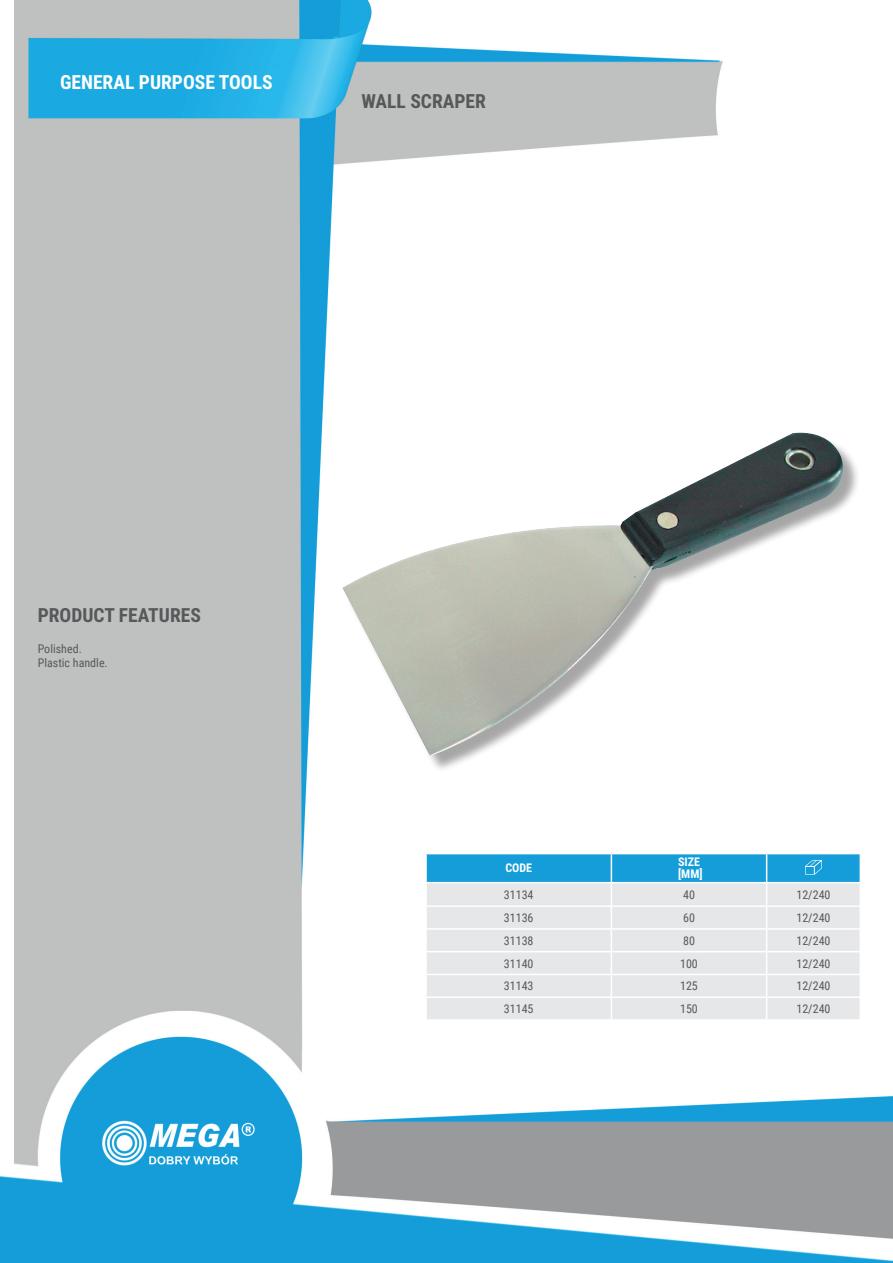
<style>
.page{position:relative;width:893px;height:1263px;background:#fff}
.page>*{position:absolute;margin:0;border:0;box-sizing:border-box;transform-origin:0 0}
.t1{font:700 19.5px "Roboto Condensed";color:#57585a}
.t2{font:700 19.5px "Roboto Condensed";color:#fff}
.t3{font:12px/14.4px "Roboto Condensed";color:#57585a}
.t4{font:700 12px/12px "Roboto Condensed";color:#fff}
</style>
<div class="page">
<img style="left:0;top:0;width:893px;height:1263px">
<div style="left:346px;top:435px;width:514px;height:338px;background:#231f20;opacity:.4"></div>
<img style="left:342px;top:433px;width:501px;height:323px">
<hr style="left:425px;top:854px;width:2px;height:28px;background:#fff">
<hr style="left:425px;top:883px;width:2px;height:22px;background:#fff">
<hr style="left:425px;top:907px;width:2px;height:21px;background:#fff">
<hr style="left:425px;top:930px;width:2px;height:21px;background:#fff">
<hr style="left:425px;top:952px;width:2px;height:22px;background:#fff">
<hr style="left:425px;top:975px;width:2px;height:21px;background:#fff">
<hr style="left:425px;top:998px;width:2px;height:21px;background:#fff">
<hr style="left:425px;top:853px;width:186px;height:1px;background:#fff">
<hr style="left:425px;top:882px;width:186px;height:1px;background:#fff">
<hr style="left:425px;top:905px;width:186px;height:2px;background:#fff">
<hr style="left:425px;top:928px;width:186px;height:2px;background:#fff">
<hr style="left:425px;top:951px;width:186px;height:1px;background:#fff">
<hr style="left:425px;top:974px;width:186px;height:1px;background:#fff">
<hr style="left:425px;top:996px;width:186px;height:2px;background:#fff">
<hr style="left:425px;top:1019px;width:186px;height:2px;background:#fff">
<hr style="left:611px;top:1019px;width:156px;height:2px;background:#fff">
<hr style="left:767px;top:1019px;width:94px;height:2px;background:#fff">
<svg style="left:426px;top:853px;width:435px;height:166px;background:#c5dce7"></svg>
<h1 class="t2" style="left:60px;top:69px;width:214px">GENERAL PURPOSE TOOLS</h1>
<h1 class="t1" style="left:361px;top:88px;width:126px">WALL SCRAPER</h1>
<h1 class="t1" style="left:38px;top:601px;width:165px">PRODUCT FEATURES</h1>
<p class="t3" style="left:38px;top:641px;width:72px">Polished.<br>Plastic handle.</p>
<p class="t4" style="left:505px;top:862px;width:28px">CODE</p>
<p class="t4" style="left:678px;top:856px;width:26px">SIZE [MM]</p>
<p class="t3" style="left:504px;top:887px;width:31px">31134</p>
<p class="t3" style="left:683px;top:887px;width:13px">40</p>
<p class="t3" style="left:796px;top:887px;width:36px">12/240</p>
<p class="t3" style="left:504px;top:910px;width:31px">31136</p>
<p class="t3" style="left:683px;top:910px;width:13px">60</p>
<p class="t3" style="left:796px;top:910px;width:36px">12/240</p>
<p class="t3" style="left:504px;top:933px;width:31px">31138</p>
<p class="t3" style="left:683px;top:933px;width:13px">80</p>
<p class="t3" style="left:796px;top:933px;width:36px">12/240</p>
<p class="t3" style="left:504px;top:956px;width:31px">31140</p>
<p class="t3" style="left:680px;top:956px;width:19px">100</p>
<p class="t3" style="left:796px;top:956px;width:36px">12/240</p>
<p class="t3" style="left:504px;top:978px;width:31px">31143</p>
<p class="t3" style="left:680px;top:978px;width:19px">125</p>
<p class="t3" style="left:796px;top:978px;width:36px">12/240</p>
<p class="t3" style="left:504px;top:1001px;width:31px">31145</p>
<p class="t3" style="left:680px;top:1001px;width:19px">150</p>
<p class="t3" style="left:796px;top:1001px;width:36px">12/240</p>
</div>
